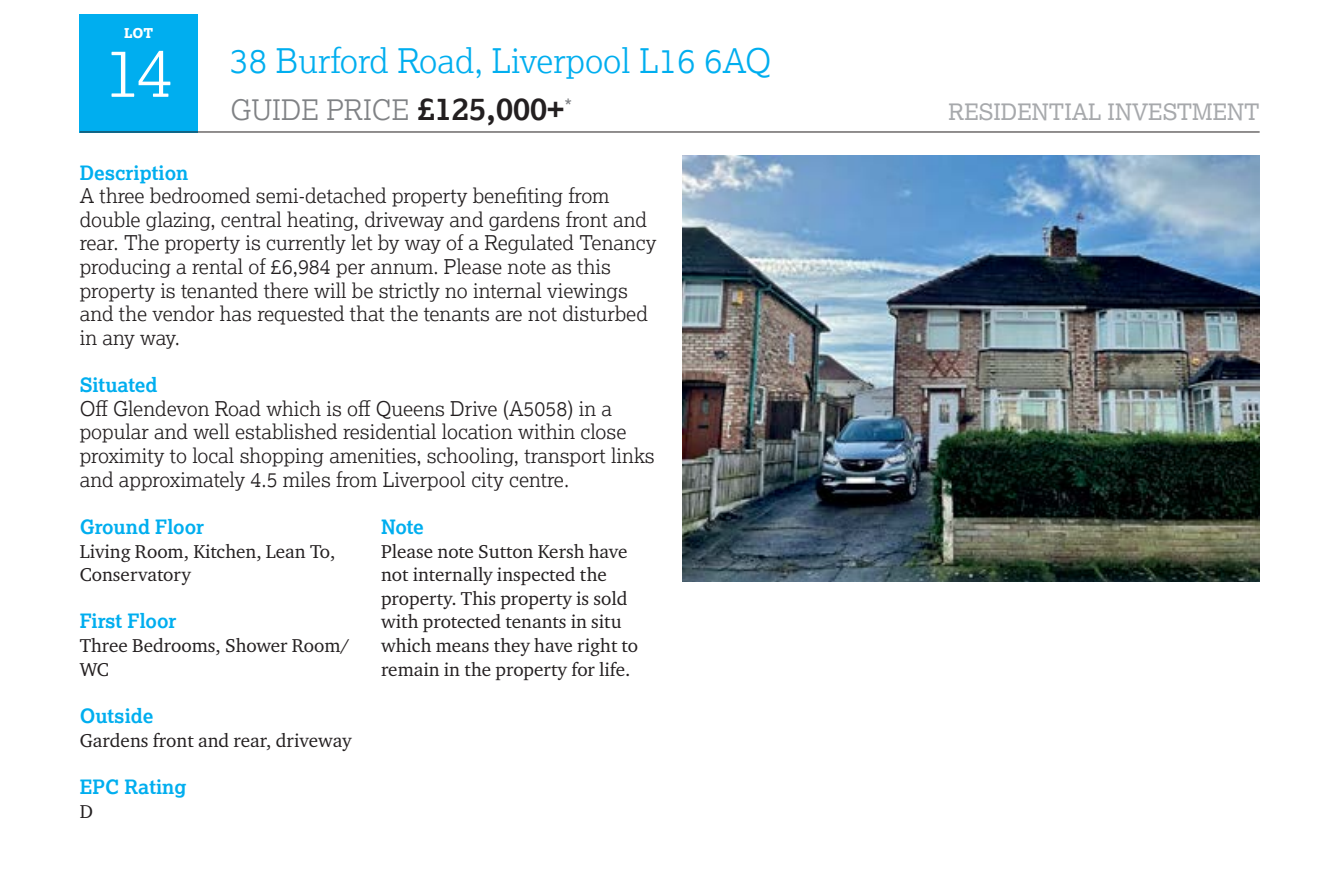
<style>
.page{position:relative;width:1338px;height:875px;background:#fff}
.page>*{position:absolute;margin:0;border:0;box-sizing:border-box;transform-origin:0 0}
.t1{font:300 67.5px "Lexia";color:#fff}
.t2{font:300 33.75px "Lexia";color:#00aeef}
.t3{font:300 28.12px "Lexia";color:#808285}
.t4{font:22.5px "Lexia";color:#a7a9ac}
.t5{font:300 20.25px/23.6px "Lexia";color:#231f20}
.t6{font:700 19.8px "Lexia";color:#00aeef}
.t7{font:19.12px/23.6px "Charter ITC Pro";color:#231f20}
.t8{font:800 13.5px "Lexia";color:#fff}
.s1{font-weight:700;font-size:31.5px;color:#231f20}
</style>
<div class="page">
<div style="left:80px;top:14px;width:118px;height:118px;background:#00aeef"></div>
<hr style="left:80px;top:132px;width:1180px;height:1px;background:#231f20">
<img style="left:682px;top:156px;width:578px;height:425px">
<p class="t8" style="left:124px;top:24px;width:31px">LOT</p>
<h1 class="t1" style="left:105px;top:30px;width:70px">14</h1>
<h2 class="t2" style="left:230px;top:40px;width:543px">38 Burford Road, Liverpool L16 6AQ</h2>
<h3 class="t3" style="left:230px;top:93px;width:343px">GUIDE PRICE <span class="s1">£125,000+</span><sup>*</sup></h3>
<p class="t4" style="left:949px;top:98px;width:313px">RESIDENTIAL INVESTMENT</p>
<p class="t6" style="left:80px;top:160px;width:110px">Description</p>
<p class="t5" style="left:80px;top:183px;width:578px">A three bedroomed semi-detached property benefiting from double glazing, central heating, driveway and gardens front and rear. The property is currently let by way of a Regulated Tenancy producing a rental of £6,984 per annum. Please note as this property is tenanted there will be strictly no internal viewings and the vendor has requested that the tenants are not disturbed in any way.</p>
<p class="t6" style="left:80px;top:372px;width:79px">Situated</p>
<p class="t5" style="left:80px;top:396px;width:577px">Off Glendevon Road which is off Queens Drive (A5058) in a popular and well established residential location within close proximity to local shopping amenities, schooling, transport links and approximately 4.5 miles from Liverpool city centre.</p>
<p class="t6" style="left:80px;top:514px;width:126px">Ground Floor</p>
<p class="t7" style="left:80px;top:539px;width:257px">Living Room, Kitchen, Lean To,<br>Conservatory</p>
<p class="t6" style="left:80px;top:609px;width:98px">First Floor</p>
<p class="t7" style="left:80px;top:633px;width:272px">Three Bedrooms, Shower Room/<br>WC</p>
<p class="t6" style="left:80px;top:703px;width:75px">Outside</p>
<p class="t7" style="left:80px;top:728px;width:273px">Gardens front and rear, driveway</p>
<p class="t6" style="left:80px;top:774px;width:108px">EPC Rating</p>
<p class="t7" style="left:80px;top:799px;width:15px">D</p>
<p class="t6" style="left:381px;top:514px;width:44px">Note</p>
<p class="t7" style="left:381px;top:539px;width:259px">Please note Sutton Kersh have not internally inspected the property. This property is sold with protected tenants in situ which means they have right to remain in the property for life.</p>
</div>
